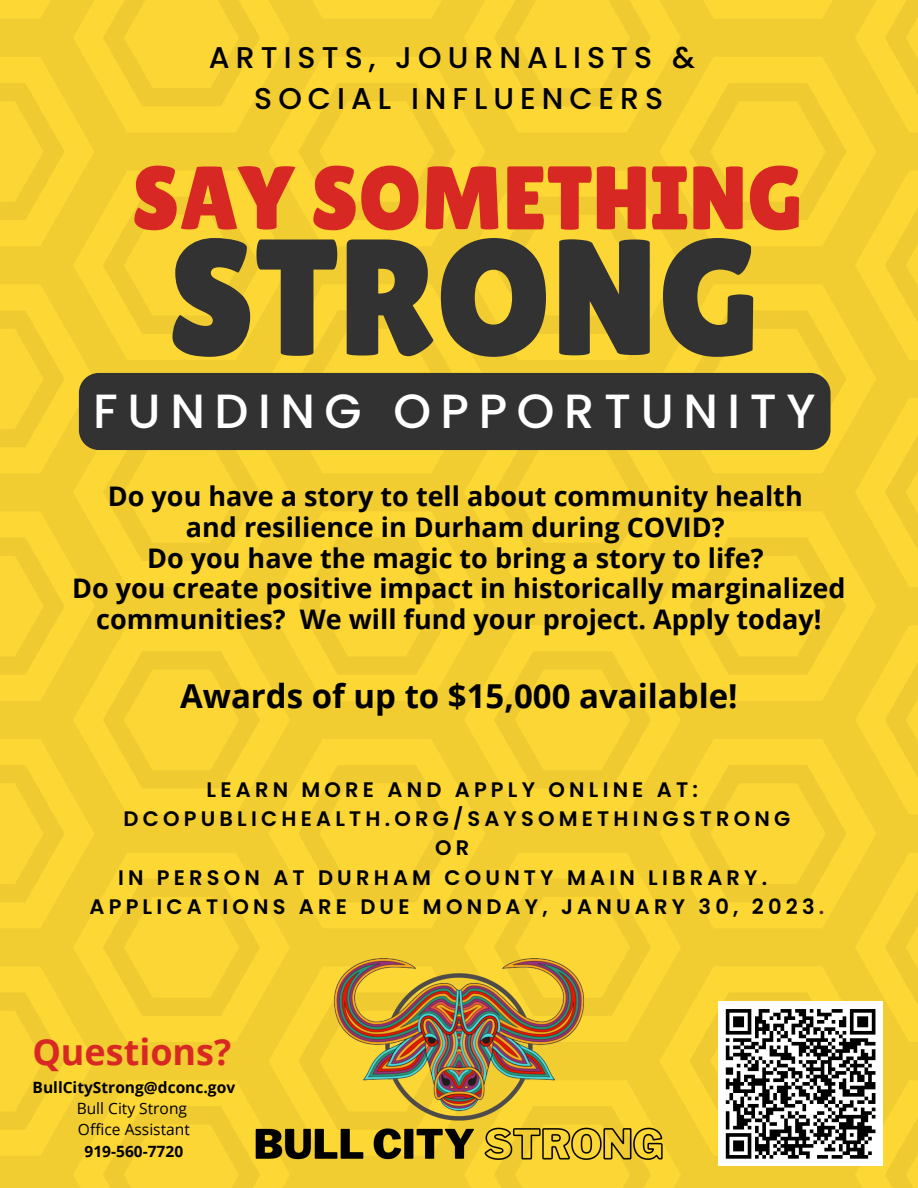
<style>
.page{position:relative;width:918px;height:1188px;background:#fff}
.page>*{position:absolute;margin:0;border:0;box-sizing:border-box;transform-origin:0 0}
.t1{font:165.3px "Lilita One";color:#323232}
.t2{font:90px "Lilita One";color:#d82823}
.t3{font:500 48px "Poppins";letter-spacing:.2em;color:#fff}
.t4{font:700 36px "Open Sans";color:#d82823}
.t5{font:700 33px "Open Sans";color:#000}
.t6{font:500 30px/41.7px "Poppins";letter-spacing:.2em;color:#000;text-align:center}
.t7{font:700 27px/30.6px "Open Sans";color:#000;text-align:center}
.t8{font:600 21px "Poppins";letter-spacing:.2em;color:#000}
.t9{font:700 15.6px "Open Sans";color:#000}
.t10{font:15.6px/21.3px "Open Sans";color:#000}
.s1{color:#51293c}
</style>
<div class="page">
<img style="left:0;top:0;width:918px;height:1188px">
<img style="left:235px;top:856px;width:447px;height:332px">
<div style="left:719px;top:1002px;width:164px;height:164px;background:#fff"></div>
<svg style="left:725px;top:1009px;width:151px;height:150px"></svg>
<div style="left:79px;top:373px;width:752px;height:77px;background:#323232;border-radius:20px"></div>
<p class="t6" style="left:209px;top:36px;width:487px">ARTISTS, JOURNALISTS &amp;<br>SOCIAL INFLUENCERS</p>
<h2 class="t2" style="left:132px;top:146px;width:673px">SAY SOMETHING</h2>
<h1 class="t1" style="left:168px;top:203px;width:594px">STRONG</h1>
<h3 class="t3" style="left:93px;top:378px;width:724px">FUNDING OPPORTUNITY</h3>
<p class="t7" style="left:72px;top:481px;width:775px">Do you have a story to tell about community health<br>and resilience in Durham during COVID?<br>Do you have the magic to bring a story to life?<br>Do you create positive impact in historically marginalized communities? We will fund your project. Apply today!</p>
<p class="t5" style="left:180px;top:672px;width:559px">Awards of up to $15,000 available!</p>
<p class="t8" style="left:207px;top:775px;width:493px">LEARN MORE AND APPLY ONLINE AT:</p>
<p class="t8" style="left:124px;top:804px;width:668px">DCOPUBLICHEALTH.ORG/SAYSOMETHINGSTRONG</p>
<p class="t8" style="left:435px;top:833px;width:36px">OR</p>
<p class="t8" style="left:118px;top:863px;width:651px">IN PERSON AT DURHAM COUNTY MAIN LIBRARY.</p>
<p class="t8" style="left:90px;top:892px;width:736px">APPLICATIONS ARE DUE MONDAY, JANUARY 30, 2023<span class="s1">.</span></p>
<h3 class="t4" style="left:32px;top:1026px;width:201px">Questions?</h3>
<p class="t9" style="left:33px;top:1076px;width:204px">BullCityStrong@dconc.gov</p>
<p class="t10" style="left:77px;top:1097px;width:115px">Bull City Strong<br>Office Assistant</p>
<p class="t9" style="left:85px;top:1140px;width:100px">919-560-7720</p>
</div>
